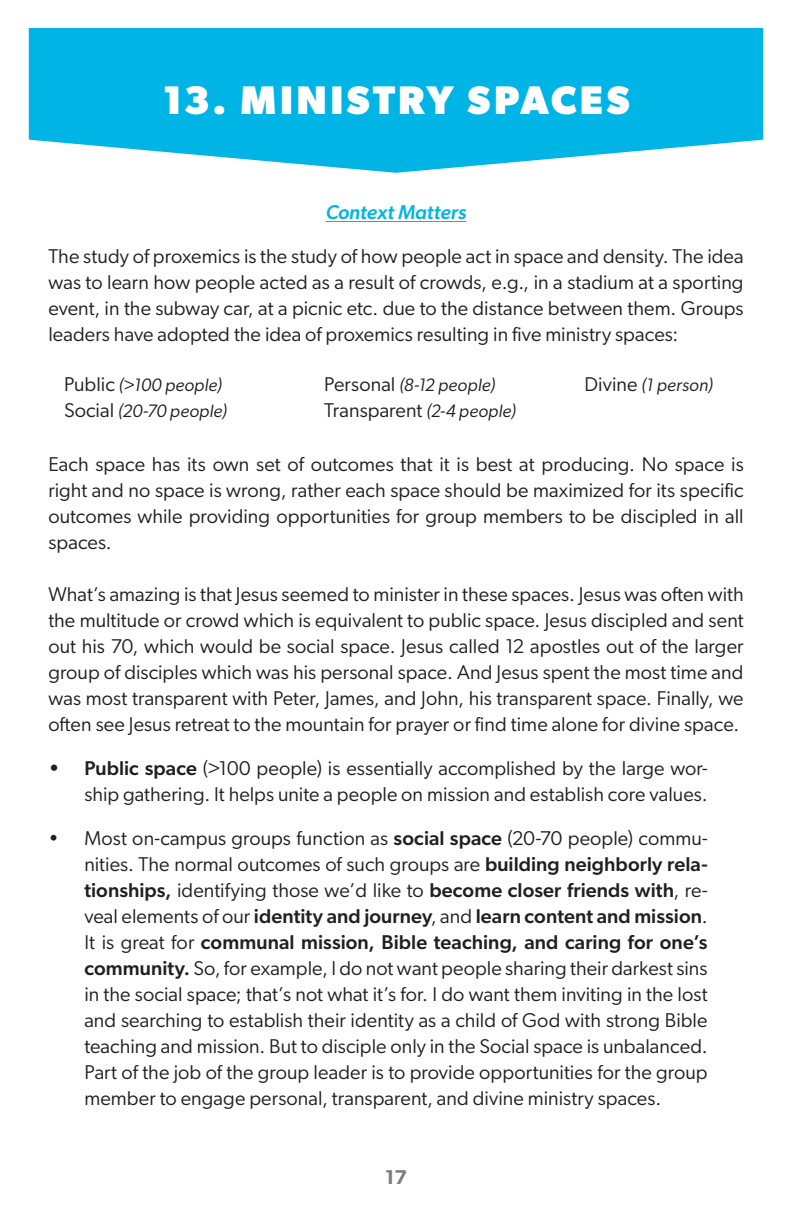
<style>
.page{position:relative;width:792px;height:1224px;background:#fff}
.page>*{position:absolute;margin:0;border:0;box-sizing:border-box;transform-origin:0 0}
.t1{font:700 40px "Gibson";letter-spacing:.085em;color:#fff}
.t2{font:20px/26px "Gibson";letter-spacing:.005em;color:#231f20;text-align:justify}
.t3{font:italic 500 20px "Gibson";color:#00b5e6}
.t4{font:600 20px "Gibson";color:#7c7c7c}
.t5{font:italic 18px "Gibson";letter-spacing:.005em;color:#231f20}
.s1{font-style:normal;font-size:20px}
.s2{font-style:italic;font-size:18px}
.s3{font-weight:500}
</style>
<div class="page">
<svg style="left:29px;top:28px;width:734px;height:145px;fill:#00b5e6"></svg>
<hr style="left:326px;top:221px;width:140px;height:1px;background:#00b5e6">
<p class="t1" style="left:162px;top:76px;width:469px">13. MINISTRY SPACES</p>
<p class="t3" style="left:326px;top:200px;width:142px">Context Matters</p>
<p class="t2" style="left:48px;top:243px;width:697px">The study of proxemics is the study of how people act in space and density. The idea was to learn how people acted as a result of crowds, e.g., in a stadium at a sporting event, in the subway car, at a picnic etc. due to the distance between them. Groups leaders have adopted the idea of proxemics resulting in five ministry spaces:</p>
<p class="t5" style="left:64px;top:374px;width:159px"><span class="s1">Public</span> (&gt;100 people)</p>
<p class="t5" style="left:64px;top:400px;width:164px"><span class="s1">Social</span> (20-70 people)</p>
<p class="t5" style="left:324px;top:374px;width:172px"><span class="s1">Personal</span> (8-12 people)</p>
<p class="t2" style="left:324px;top:397px;width:193px">Transparent <span class="s2">(2-4 people)</span></p>
<p class="t5" style="left:584px;top:374px;width:130px"><span class="s1">Divine</span> (1 person)</p>
<p class="t2" style="left:48px;top:451px;width:697px">Each space has its own set of outcomes that it is best at producing. No space is right and no space is wrong, rather each space should be maximized for its specific outcomes while providing opportunities for group members to be discipled in all spaces.</p>
<p class="t2" style="left:48px;top:581px;width:697px">What’s amazing is that Jesus seemed to minister in these spaces. Jesus was often with the multitude or crowd which is equivalent to public space. Jesus discipled and sent out his 70, which would be social space. Jesus called 12 apostles out of the larger group of disciples which was his personal space. And Jesus spent the most time and was most transparent with Peter, James, and John, his transparent space. Finally, we often see Jesus retreat to the mountain for prayer or find time alone for divine space.</p>
<p class="t2" style="left:48px;top:755px;width:661px;text-align:right"><span class="s3">• Public space</span> (&gt;100 people) is essentially accomplished by the large wor&shy;ship gathering. It helps unite a people on mission and establish core values.</p>
<p class="t2" style="left:84px;top:825px;width:625px;text-indent:-36px">• Most on-campus groups function as <span class="s3">social space</span> (20-70 people) commu&shy;nities. The normal outcomes of such groups are <span class="s3">building neighborly rela&shy;tionships,</span> identifying those we’d like to <span class="s3">become closer friends with</span>, re&shy;veal elements of our <span class="s3">identity and journey</span>, and <span class="s3">learn content and mission</span>.<br>It is great for <span class="s3">communal mission, Bible teaching, and caring for one’s community.</span> So, for example, I do not want people sharing their darkest sins in the social space; that’s not what it’s for. I do want them inviting in the lost and searching to establish their identity as a child of God with strong Bible teaching and mission. But to disciple only in the Social space is unbalanced.<br>Part of the job of the group leader is to provide opportunities for the group member to engage personal, transparent, and divine ministry spaces.</p>
<p class="t4" style="left:385px;top:1165px;width:23px">17</p>
</div>
